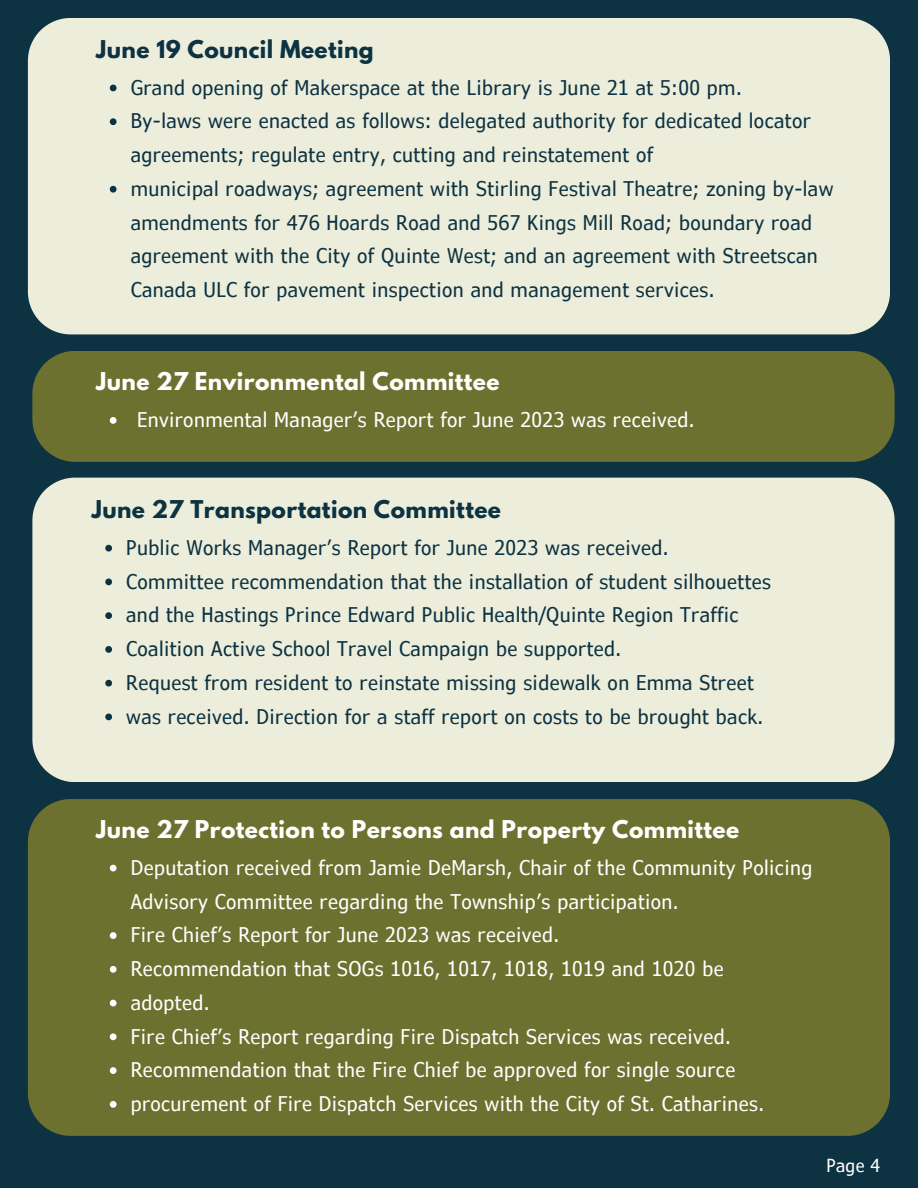
<style>
.page{position:relative;width:918px;height:1188px;background:#0d3242}
.page>*{position:absolute;margin:0;border:0;box-sizing:border-box;transform-origin:0 0}
.t1{font:700 21.75px "League Spartan";letter-spacing:.02em;color:#fff}
.t2{font:700 21.75px "League Spartan";letter-spacing:.02em;color:#0d3242}
.t3{font:condensed 20.25px/33.8px "Verdana Pro";letter-spacing:.02em;color:#0d3242}
.t4{font:condensed 20.25px/33.8px "Verdana Pro";letter-spacing:.02em;color:#fff}
.t5{font:condensed 18px "Verdana Pro";color:#fff}
</style>
<div class="page">
<div style="left:28px;top:18px;width:862px;height:316px;background:#ecedda"></div>
<svg style="left:110px;top:85px;width:7px;height:6px"></svg>
<svg style="left:110px;top:118px;width:7px;height:7px"></svg>
<svg style="left:110px;top:186px;width:7px;height:7px"></svg>
<div style="left:32px;top:351px;width:863px;height:111px;background:#6c712f"></div>
<svg style="left:110px;top:417px;width:7px;height:7px"></svg>
<div style="left:32px;top:478px;width:863px;height:304px;background:#ecedda"></div>
<svg style="left:105px;top:545px;width:7px;height:7px"></svg>
<svg style="left:105px;top:579px;width:7px;height:6px"></svg>
<svg style="left:105px;top:612px;width:7px;height:7px"></svg>
<svg style="left:105px;top:646px;width:7px;height:7px"></svg>
<svg style="left:105px;top:680px;width:7px;height:7px"></svg>
<svg style="left:105px;top:714px;width:7px;height:6px"></svg>
<div style="left:28px;top:799px;width:862px;height:337px;background:#6c712f"></div>
<svg style="left:110px;top:865px;width:7px;height:6px"></svg>
<svg style="left:110px;top:932px;width:7px;height:7px"></svg>
<svg style="left:110px;top:966px;width:7px;height:7px"></svg>
<svg style="left:110px;top:1000px;width:7px;height:6px"></svg>
<svg style="left:110px;top:1033px;width:7px;height:7px"></svg>
<svg style="left:110px;top:1067px;width:7px;height:7px"></svg>
<svg style="left:110px;top:1101px;width:7px;height:7px"></svg>
<p class="t2" style="left:96px;top:38px;width:279px">June 19 Council Meeting</p>
<p class="t3" style="left:131px;top:70px;width:613px">Grand opening of Makerspace at the Library is June 21 at 5:00 pm.</p>
<p class="t3" style="left:131px;top:104px;width:682px">By-laws were enacted as follows: delegated authority for dedicated locator agreements; regulate entry, cutting and reinstatement of</p>
<p class="t3" style="left:131px;top:171px;width:704px">municipal roadways; agreement with Stirling Festival Theatre; zoning by-law amendments for 476 Hoards Road and 567 Kings Mill Road; boundary road agreement with the City of Quinte West; and an agreement with Streetscan Canada ULC for pavement inspection and management services.</p>
<p class="t1" style="left:96px;top:370px;width:405px">June 27 Environmental Committee</p>
<p class="t4" style="left:137px;top:402px;width:559px">Environmental Manager’s Report for June 2023 was received.</p>
<p class="t2" style="left:92px;top:498px;width:411px">June 27 Transportation Committee</p>
<p class="t3" style="left:126px;top:530px;width:544px">Public Works Manager’s Report for June 2023 was received.</p>
<p class="t3" style="left:126px;top:564px;width:646px">Committee recommendation that the installation of student silhouettes</p>
<p class="t3" style="left:126px;top:597px;width:614px">and the Hastings Prince Edward Public Health/Quinte Region Traffic</p>
<p class="t3" style="left:126px;top:631px;width:497px">Coalition Active School Travel Campaign be supported.</p>
<p class="t3" style="left:126px;top:665px;width:629px">Request from resident to reinstate missing sidewalk on Emma Street</p>
<p class="t3" style="left:126px;top:699px;width:639px">was received. Direction for a staff report on costs to be brought back.</p>
<p class="t1" style="left:96px;top:818px;width:644px">June 27 Protection to Persons and Property Committee</p>
<p class="t4" style="left:131px;top:850px;width:683px">Deputation received from Jamie DeMarsh, Chair of the Community Policing<br>Advisory Committee regarding the Township’s participation.</p>
<p class="t4" style="left:131px;top:917px;width:430px">Fire Chief’s Report for June 2023 was received.</p>
<p class="t4" style="left:131px;top:951px;width:594px">Recommendation that SOGs 1016, 1017, 1018, 1019 and 1020 be</p>
<p class="t4" style="left:131px;top:985px;width:80px">adopted.</p>
<p class="t4" style="left:131px;top:1019px;width:602px">Fire Chief’s Report regarding Fire Dispatch Services was received.</p>
<p class="t4" style="left:131px;top:1052px;width:606px">Recommendation that the Fire Chief be approved for single source</p>
<p class="t4" style="left:131px;top:1086px;width:635px">procurement of Fire Dispatch Services with the City of St. Catharines.</p>
<p class="t5" style="left:826px;top:1154px;width:55px">Page 4</p>
</div>
